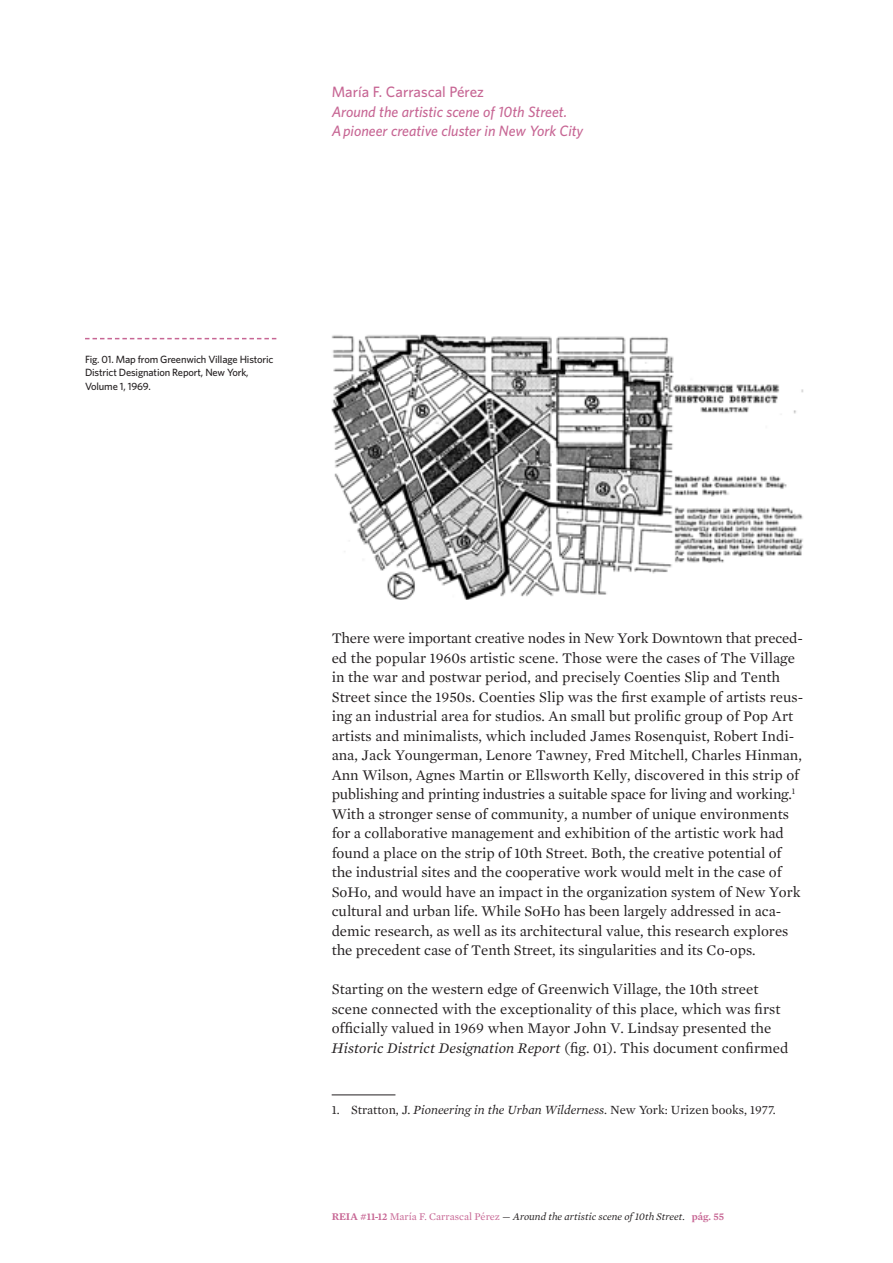
<style>
.page{position:relative;width:893px;height:1263px;background:#fff}
.page>*{position:absolute;margin:0;border:0;box-sizing:border-box;transform-origin:0 0}
.t1{font:15px/19.5px "Mercury Text G1";letter-spacing:-.005em;color:#231f20}
.t2{font:italic 500 15px/19.5px "Whitney";color:#c76694}
.t3{font:500 15px "Whitney";color:#c76694}
.t4{font:12.75px "Mercury Text G1";color:#231f20}
.t5{font:500 10.5px/13.5px "Whitney";letter-spacing:-.015em;color:#231f20}
.t6{font:italic 10.5px "Mercury Text G1";color:#231f20}
.s1{font-style:italic}
.s2{font-weight:600;font-style:normal;color:#c76694}
.s3{font-style:normal;color:#c76694}
</style>
<div class="page">
<hr style="left:332px;top:1095px;width:63px;height:1px;background:#231f20">
<img style="left:332px;top:334px;width:472px;height:266px">
<svg style="left:85px;top:338px;width:191px;height:1px"></svg>
<p class="t3" style="left:332px;top:82px;width:154px">María F. Carrascal Pérez</p>
<p class="t2" style="left:332px;top:101px;width:253px">Around the artistic scene of 10th Street.<br>A pioneer creative cluster in New York City</p>
<p class="t5" style="left:85px;top:352px;width:190px">Fig. 01. Map from Greenwich Village Historic<br>District Designation Report, New York,<br>Volume 1, 1969.</p>
<p class="t1" style="left:332px;top:628px;width:473px">There were important creative nodes in New York Downtown that preced&shy;ed the popular 1960s artistic scene. Those were the cases of The Village in the war and postwar period, and precisely Coenties Slip and Tenth Street since the 1950s. Coenties Slip was the first example of artists reus&shy;ing an industrial area for studios. An small but prolific group of Pop Art artists and minimalists, which included James Rosenquist, Robert Indi&shy;ana, Jack Youngerman, Lenore Tawney, Fred Mitchell, Charles Hinman, Ann Wilson, Agnes Martin or Ellsworth Kelly, discovered in this strip of publishing and printing industries a suitable space for living and working.<sup>1<br></sup>With a stronger sense of community, a number of unique environments for a collaborative management and exhibition of the artistic work had found a place on the strip of 10th Street. Both, the creative potential of the industrial sites and the cooperative work would melt in the case of SoHo, and would have an impact in the organization system of New York cultural and urban life. While SoHo has been largely addressed in aca&shy;demic research, as well as its architectural value, this research explores the precedent case of Tenth Street, its singularities and its Co-ops.</p>
<p class="t1" style="left:332px;top:979px;width:458px">Starting on the western edge of Greenwich Village, the 10th street scene connected with the exceptionality of this place, which was first officially valued in 1969 when Mayor John V. Lindsay presented the <span class="s1">Historic District Designation Report</span> (fig. 01). This document confirmed</p>
<p class="t4" style="left:332px;top:1102px;width:445px">1. Stratton, J. <span class="s1">Pioneering in the Urban Wilderness</span>. New York: Urizen books, 1977.</p>
<p class="t6" style="left:332px;top:1210px;width:394px"><span class="s2">REIA #11-12</span> <span class="s3">María F. Carrascal Pérez</span> — Around the artistic scene of 10th Street. <span class="s2">pág. 55</span></p>
</div>
